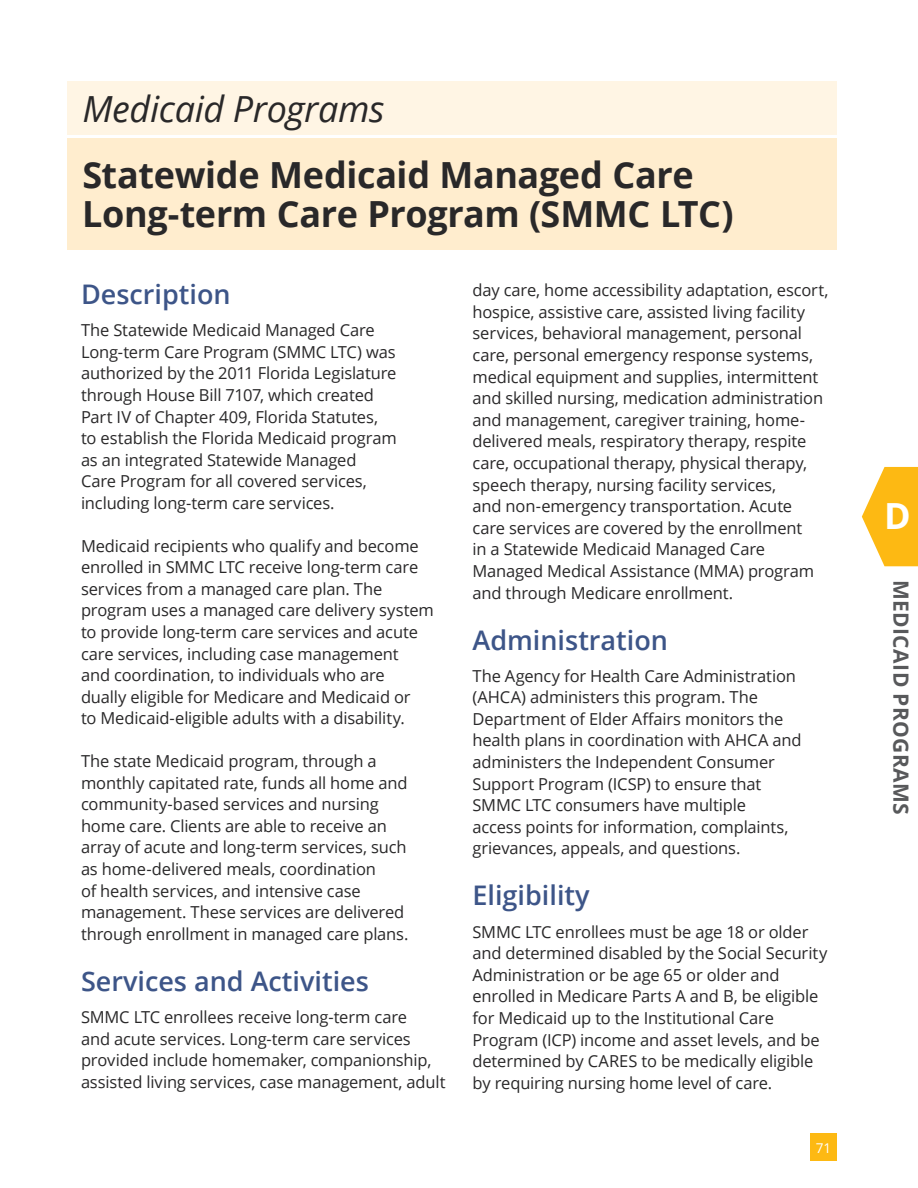
<style>
.page{position:relative;width:918px;height:1188px;background:#fff}
.page>*{position:absolute;margin:0;border:0;box-sizing:border-box;transform-origin:0 0}
.Top_Head_Bold{font:700 36px/39px "Open Sans";letter-spacing:-.01em;color:#292829}
.t1{font:italic 36px "Open Sans";letter-spacing:-.01em;color:#292829}
.t2{font:700 36px "Open Sans";color:#fff}
.Subhead_18_288{font:600 27px "Open Sans";color:#3d5588}
.t3{font:700 21px "Open Sans";letter-spacing:.02em;color:#58595b}
.new_body_copy{font:16.5px/21.6px "Open Sans";letter-spacing:-.01em;color:#292829}
.t4{font:13.5px "Open Sans";color:#fff}
</style>
<div class="page">
<div style="left:68px;top:81px;width:769px;height:54px;background:#fff5e4"></div>
<div style="left:68px;top:138px;width:769px;height:112px;background:#ffedce"></div>
<svg style="left:862px;top:467px;width:56px;height:99px"></svg>
<div style="left:810px;top:1134px;width:27px;height:27px;background:#fdb913"></div>
<h1 class="t1" style="left:82px;top:84px;width:304px">Medicaid Programs</h1>
<h1 class="Top_Head_Bold" style="left:82px;top:155px;width:653px">Statewide Medicaid Managed Care<br>Long-term Care Program (SMMC LTC)</h1>
<h4 class="Subhead_18_288" style="left:81px;top:276px;width:151px">Description</h4>
<p class="new_body_copy" style="left:81px;top:319px;width:317px">The Statewide Medicaid Managed Care Long-term Care Program (SMMC LTC) was authorized by the 2011 Florida Legislature through House Bill 7107, which created Part IV of Chapter 409, Florida Statutes, to establish the Florida Medicaid program as an integrated Statewide Managed<br>Care Program for all covered services, including long-term care services.</p>
<p class="new_body_copy" style="left:81px;top:534px;width:354px">Medicaid recipients who qualify and become enrolled in SMMC LTC receive long-term care services from a managed care plan. The program uses a managed care delivery system to provide long-term care services and acute care services, including case management<br>and coordination, to individuals who are dually eligible for Medicare and Medicaid or<br>to Medicaid-eligible adults with a disability.</p>
<p class="new_body_copy" style="left:81px;top:750px;width:329px">The state Medicaid program, through a monthly capitated rate, funds all home and community-based services and nursing home care. Clients are able to receive an array of acute and long-term services, such as home-delivered meals, coordination<br>of health services, and intensive case management. These services are delivered through enrollment in managed care plans.</p>
<h4 class="Subhead_18_288" style="left:81px;top:963px;width:289px">Services and Activities</h4>
<p class="new_body_copy" style="left:81px;top:1006px;width:366px">SMMC LTC enrollees receive long-term care<br>and acute services. Long-term care services provided include homemaker, companionship, assisted living services, case management, adult</p>
<p class="new_body_copy" style="left:472px;top:279px;width:358px">day care, home accessibility adaptation, escort, hospice, assistive care, assisted living facility services, behavioral management, personal care, personal emergency response systems, medical equipment and supplies, intermittent and skilled nursing, medication administration and management, caregiver training, home&shy;delivered meals, respiratory therapy, respite care, occupational therapy, physical therapy, speech therapy, nursing facility services,<br>and non-emergency transportation. Acute care services are covered by the enrollment<br>in a Statewide Medicaid Managed Care Managed Medical Assistance (MMA) program and through Medicare enrollment.</p>
<h4 class="Subhead_18_288" style="left:472px;top:621px;width:197px">Administration</h4>
<p class="new_body_copy" style="left:472px;top:664px;width:331px">The Agency for Health Care Administration (AHCA) administers this program. The Department of Elder Affairs monitors the health plans in coordination with AHCA and administers the Independent Consumer Support Program (ICSP) to ensure that SMMC LTC consumers have multiple<br>access points for information, complaints, grievances, appeals, and questions.</p>
<h4 class="Subhead_18_288" style="left:472px;top:877px;width:119px">Eligibility</h4>
<p class="new_body_copy" style="left:472px;top:920px;width:356px">SMMC LTC enrollees must be age 18 or older and determined disabled by the Social Security Administration or be age 65 or older and enrolled in Medicare Parts A and B, be eligible for Medicaid up to the Institutional Care Program (ICP) income and asset levels, and be determined by CARES to be medically eligible by requiring nursing home level of care.</p>
<p class="t4" style="left:816px;top:1139px;width:17px">71</p>
<h1 class="t2" style="left:884px;top:490px;width:28px">D</h1>
<p class="t3" style="left:916px;top:580px;width:237px;rotate:90deg">MEDICAID PROGRAMS</p>
</div>
